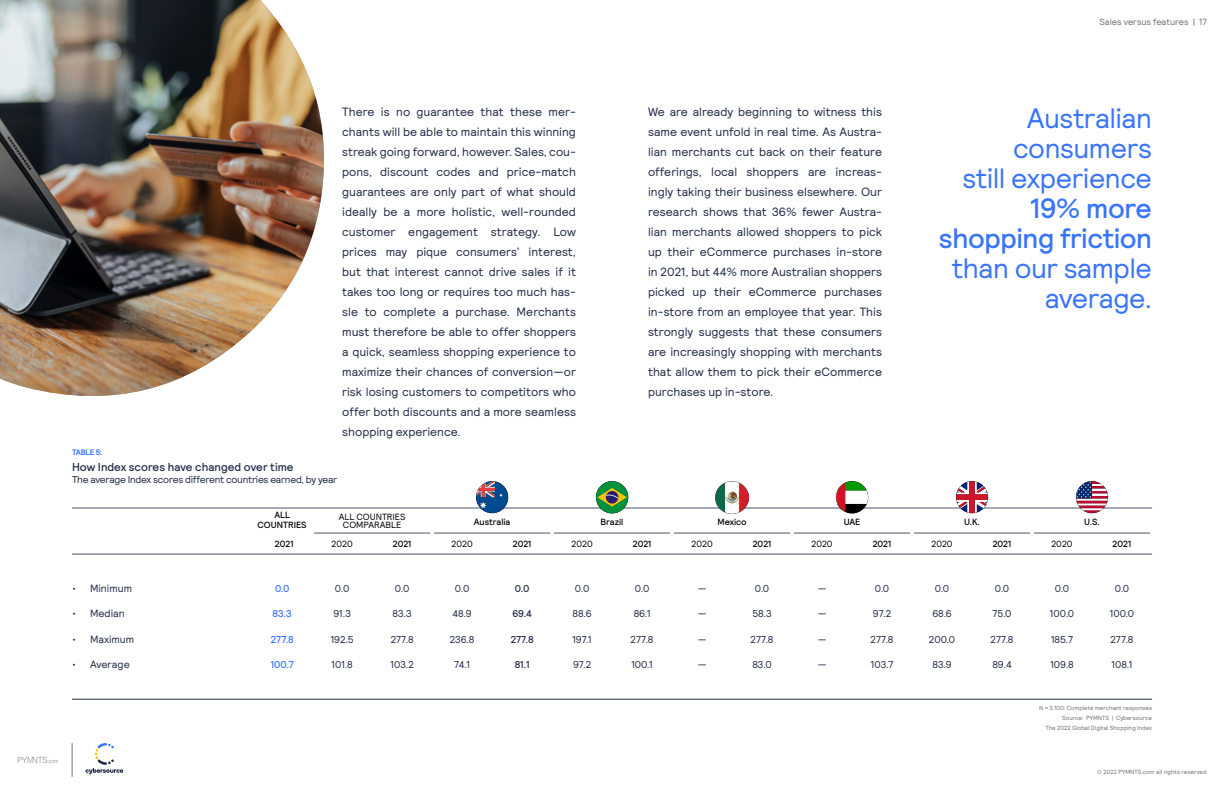
<style>
.page{position:relative;width:1224px;height:792px;background:#fff}
.page>*{position:absolute;margin:0;border:0;box-sizing:border-box;transform-origin:0 0}
.Body{font:28px/30px "Relative Pro";letter-spacing:-.015em;color:#3874fd;text-align:right}
.Body-2{font:12px/20px "Relative Pro";color:#202a44;text-align:justify}
.t1{font:500 11.5px "Relative Pro";color:#202a44}
.t2{font:10.5px "Relative Pro";color:#202a44}
.Graph_info{font:10px "Relative Pro";color:#202a44}
.Graph_info-2{font:10px "Relative Pro";letter-spacing:-.025em;color:#202a44}
.Graph_info-3{font:500 10px "Relative Pro";color:#3874fd}
.Graph_info-4{font:500 10px "Relative Pro";color:#202a44}
.Graph_info-5{font:500 9px/10px "Relative Pro";color:#000;text-align:center}
.Graph_info-6{font:9px/8.5px "Relative Pro";color:#000;text-align:center}
.t3{font:9px "Relative Pro";color:#717073}
.t4{font:700 8px "Relative Pro";letter-spacing:-.025em;color:#3874fd}
.Graph_info-7{font:6px/10px "Relative Pro";color:#717073;text-align:right}
.s1{font-weight:500}
</style>
<div class="page">
<svg style="left:18px;top:757px;width:40px;height:6px"></svg>
<hr style="left:72px;top:743px;width:1px;height:34px;background:#717073">
<svg style="left:85px;top:743px;width:38px;height:32px"></svg>
<hr style="left:72px;top:554px;width:1080px;height:1px;background:#4d5569">
<hr style="left:1034px;top:533px;width:116px;height:1px;background:#4d5569">
<hr style="left:914px;top:533px;width:116px;height:1px;background:#4d5569">
<hr style="left:794px;top:533px;width:116px;height:1px;background:#4d5569">
<hr style="left:674px;top:533px;width:116px;height:1px;background:#4d5569">
<hr style="left:554px;top:533px;width:116px;height:1px;background:#4d5569">
<hr style="left:434px;top:533px;width:116px;height:1px;background:#4d5569">
<hr style="left:314px;top:533px;width:116px;height:1px;background:#4d5569">
<hr style="left:72px;top:508px;width:1080px;height:1px;background:#4d5569">
<hr style="left:72px;top:699px;width:1080px;height:1px;background:#202a44">
<svg style="left:956px;top:481px;width:32px;height:32px"></svg>
<svg style="left:476px;top:481px;width:32px;height:32px"></svg>
<svg style="left:1076px;top:481px;width:32px;height:32px"></svg>
<div style="left:596px;top:481px;width:32px;height:32px;background:#00913d;border-radius:50%"></div>
<svg style="left:597px;top:488px;width:30px;height:19px"></svg>
<img style="left:716px;top:481px;width:32px;height:32px">
<svg style="left:836px;top:481px;width:32px;height:32px"></svg>
<img style="left:0;top:0;width:324px;height:396px">
<p class="t3" style="left:1100px;top:17px;width:109px">Sales versus features | 17</p>
<p class="Body-2" style="left:342px;top:102px;width:235px">There is no guarantee that these mer&shy;chants will be able to maintain this winning streak going forward, however. Sales, cou&shy;pons, discount codes and price-match guarantees are only part of what should ideally be a more holistic, well-rounded customer engagement strategy. Low prices may pique consumers’ interest, but that interest cannot drive sales if it takes too long or requires too much has&shy;sle to complete a purchase. Merchants must therefore be able to offer shoppers a quick, seamless shopping experience to maximize their chances of conversion—or risk losing customers to competitors who offer both discounts and a more seamless shopping experience.</p>
<p class="Body" style="left:939px;top:103px;width:215px">Australian consumers<br>still experience<br><span class="s1">19% more shopping friction </span>than our sample average.</p>
<p class="Body-2" style="left:648px;top:102px;width:236px">We are already beginning to witness this same event unfold in real time. As Austra&shy;lian merchants cut back on their feature offerings, local shoppers are increas&shy;ingly taking their business elsewhere. Our research shows that 36% fewer Austra&shy;lian merchants allowed shoppers to pick up their eCommerce purchases in-store in 2021, but 44% more Australian shoppers picked up their eCommerce purchases in-store from an employee that year. This strongly suggests that these consumers are increasingly shopping with merchants that allow them to pick their eCommerce purchases up in-store.</p>
<p class="t4" style="left:72px;top:447px;width:32px">TABLE 5:</p>
<p class="t1" style="left:72px;top:461px;width:223px">How Index scores have changed over time</p>
<p class="Graph_info-2" style="left:72px;top:474px;width:267px">The average Index scores different countries earned, by year</p>
<p class="Graph_info-5" style="left:258px;top:510px;width:51px">ALL<br>COUNTRIES</p>
<p class="Graph_info-6" style="left:339px;top:512px;width:68px">ALL COUNTRIES<br>COMPARABLE</p>
<p class="Graph_info-5" style="left:474px;top:517px;width:38px">Australia</p>
<p class="t2" style="left:72px;top:582px;width:62px">• Minimum</p>
<p class="t2" style="left:72px;top:608px;width:54px">• Median</p>
<p class="t2" style="left:72px;top:633px;width:64px">• Maximum</p>
<p class="t2" style="left:72px;top:658px;width:59px">• Average</p>
<p class="Graph_info-5" style="left:275px;top:539px;width:20px">2021</p>
<p class="Graph_info-5" style="left:393px;top:539px;width:20px">2021</p>
<p class="Graph_info-5" style="left:513px;top:539px;width:20px">2021</p>
<p class="Graph_info-6" style="left:332px;top:539px;width:23px">2020</p>
<p class="Graph_info-6" style="left:452px;top:539px;width:23px">2020</p>
<p class="Graph_info-3" style="left:275px;top:582px;width:16px">0.0</p>
<p class="Graph_info-3" style="left:273px;top:608px;width:21px">83.3</p>
<p class="Graph_info-3" style="left:271px;top:633px;width:24px">277.8</p>
<p class="Graph_info-3" style="left:271px;top:659px;width:24px">100.7</p>
<p class="Graph_info" style="left:335px;top:583px;width:16px">0.0</p>
<p class="Graph_info" style="left:333px;top:608px;width:19px">91.3</p>
<p class="Graph_info" style="left:331px;top:633px;width:24px">192.5</p>
<p class="Graph_info" style="left:331px;top:659px;width:23px">101.8</p>
<p class="Graph_info" style="left:395px;top:583px;width:16px">0.0</p>
<p class="Graph_info" style="left:393px;top:608px;width:21px">83.3</p>
<p class="Graph_info" style="left:391px;top:633px;width:24px">277.8</p>
<p class="Graph_info" style="left:391px;top:659px;width:25px">103.2</p>
<p class="Graph_info" style="left:455px;top:583px;width:16px">0.0</p>
<p class="Graph_info" style="left:453px;top:608px;width:21px">48.9</p>
<p class="Graph_info" style="left:450px;top:633px;width:26px">236.8</p>
<p class="Graph_info" style="left:454px;top:659px;width:17px">74.1</p>
<p class="Graph_info-4" style="left:515px;top:582px;width:16px">0.0</p>
<p class="Graph_info-4" style="left:512px;top:608px;width:21px">69.4</p>
<p class="Graph_info-4" style="left:511px;top:633px;width:24px">277.8</p>
<p class="Graph_info-4" style="left:515px;top:659px;width:16px">81.1</p>
<p class="Graph_info-6" style="left:572px;top:539px;width:23px">2020</p>
<p class="Graph_info-5" style="left:601px;top:517px;width:24px">Brazil</p>
<p class="Graph_info-5" style="left:633px;top:539px;width:20px">2021</p>
<p class="Graph_info" style="left:575px;top:583px;width:16px">0.0</p>
<p class="Graph_info" style="left:573px;top:608px;width:21px">88.6</p>
<p class="Graph_info" style="left:572px;top:633px;width:21px">197.1</p>
<p class="Graph_info" style="left:573px;top:659px;width:20px">97.2</p>
<p class="Graph_info" style="left:635px;top:583px;width:16px">0.0</p>
<p class="Graph_info" style="left:634px;top:608px;width:18px">86.1</p>
<p class="Graph_info" style="left:631px;top:633px;width:24px">277.8</p>
<p class="Graph_info" style="left:631px;top:659px;width:23px">100.1</p>
<p class="Graph_info-5" style="left:717px;top:517px;width:31px">Mexico</p>
<p class="Graph_info-5" style="left:844px;top:517px;width:18px">UAE</p>
<p class="Graph_info-6" style="left:692px;top:539px;width:23px">2020</p>
<p class="Graph_info-6" style="left:811px;top:539px;width:23px">2020</p>
<p class="Graph_info-5" style="left:753px;top:539px;width:20px">2021</p>
<p class="Graph_info-5" style="left:873px;top:539px;width:20px">2021</p>
<p class="Graph_info" style="left:698px;top:583px;width:10px">—</p>
<p class="Graph_info" style="left:698px;top:608px;width:10px">—</p>
<p class="Graph_info" style="left:698px;top:633px;width:10px">—</p>
<p class="Graph_info" style="left:698px;top:659px;width:10px">—</p>
<p class="Graph_info" style="left:755px;top:583px;width:16px">0.0</p>
<p class="Graph_info" style="left:752px;top:608px;width:21px">58.3</p>
<p class="Graph_info" style="left:751px;top:633px;width:24px">277.8</p>
<p class="Graph_info" style="left:752px;top:659px;width:21px">83.0</p>
<p class="Graph_info" style="left:818px;top:583px;width:10px">—</p>
<p class="Graph_info" style="left:818px;top:608px;width:10px">—</p>
<p class="Graph_info" style="left:818px;top:633px;width:10px">—</p>
<p class="Graph_info" style="left:818px;top:659px;width:10px">—</p>
<p class="Graph_info" style="left:875px;top:583px;width:16px">0.0</p>
<p class="Graph_info" style="left:873px;top:608px;width:20px">97.2</p>
<p class="Graph_info" style="left:871px;top:633px;width:24px">277.8</p>
<p class="Graph_info" style="left:871px;top:659px;width:24px">103.7</p>
<p class="Graph_info-6" style="left:931px;top:539px;width:23px">2020</p>
<p class="Graph_info-5" style="left:964px;top:517px;width:17px">U.K.</p>
<p class="Graph_info-5" style="left:993px;top:539px;width:20px">2021</p>
<p class="Graph_info" style="left:935px;top:583px;width:16px">0.0</p>
<p class="Graph_info" style="left:932px;top:608px;width:21px">68.6</p>
<p class="Graph_info" style="left:929px;top:633px;width:28px">200.0</p>
<p class="Graph_info" style="left:932px;top:659px;width:21px">83.9</p>
<p class="Graph_info" style="left:995px;top:583px;width:16px">0.0</p>
<p class="Graph_info" style="left:993px;top:608px;width:20px">75.0</p>
<p class="Graph_info" style="left:991px;top:633px;width:24px">277.8</p>
<p class="Graph_info" style="left:992px;top:659px;width:21px">89.4</p>
<p class="Graph_info-6" style="left:1051px;top:539px;width:23px">2020</p>
<p class="Graph_info-5" style="left:1084px;top:517px;width:17px">U.S.</p>
<p class="Graph_info-5" style="left:1113px;top:539px;width:20px">2021</p>
<p class="Graph_info" style="left:1055px;top:583px;width:16px">0.0</p>
<p class="Graph_info" style="left:1050px;top:608px;width:26px">100.0</p>
<p class="Graph_info" style="left:1051px;top:633px;width:23px">185.7</p>
<p class="Graph_info" style="left:1050px;top:659px;width:25px">109.8</p>
<p class="Graph_info" style="left:1115px;top:583px;width:16px">0.0</p>
<p class="Graph_info" style="left:1110px;top:608px;width:26px">100.0</p>
<p class="Graph_info" style="left:1111px;top:633px;width:24px">277.8</p>
<p class="Graph_info" style="left:1111px;top:659px;width:23px">108.1</p>
<p class="Graph_info-7" style="left:1039px;top:703px;width:114px">N = 3,100: Complete merchant responses<br>Source: PYMNTS | Cybersource<br>The 2022 Global Digital Shopping Index</p>
<p class="Graph_info-7" style="left:1097px;top:767px;width:111px">© 2022 PYMNTS.com all rights reserved</p>
</div>
